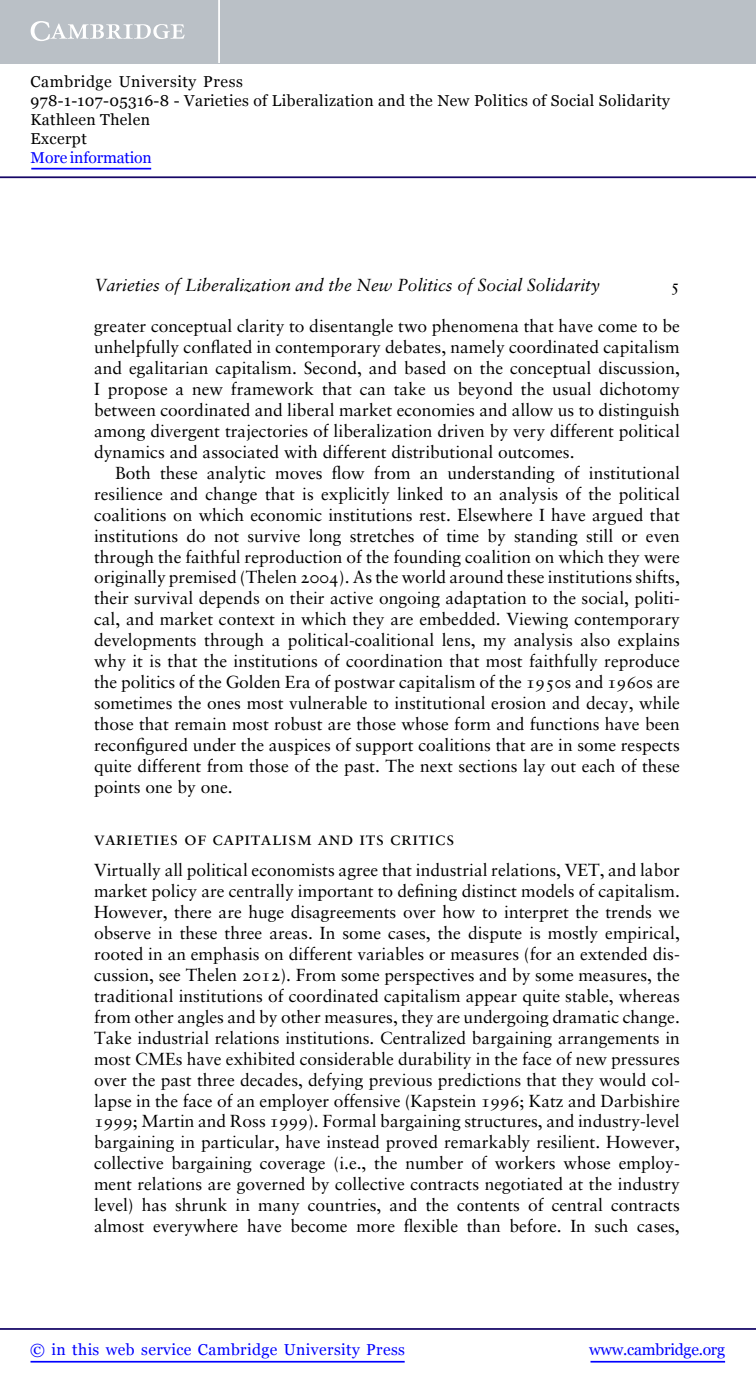
<style>
.page{position:relative;width:756px;height:1388px;background:#fff}
.page>*{position:absolute;margin:0;border:0;box-sizing:border-box;transform-origin:0 0}
.t1{font:19.25px "Sabon Roman SC";letter-spacing:.015em;color:#000}
.t2{font:17.5px/21px "Sabon";color:#000;text-align:justify}
.t3{font:17.5px "Sabon Italic Os F";color:#000}
.t4{font:16.62px "Sabon Roman SC";color:#000}
.t5{font:15.75px/18.9px "Georgia";letter-spacing:.025em;color:#000}
.t6{font:15.75px "Georgia";letter-spacing:.025em;color:#00f}
.t7{font:15.75px "Georgia";letter-spacing:-.015em;color:#00f}
.t8{font:15.75px "Georgia";letter-spacing:-.01em;color:#00f}
.s1{font-family:"Sabon Roman SC"}
</style>
<div class="page">
<hr style="left:591px;top:1361px;width:134px;height:1px;background:#00f">
<hr style="left:0;top:1328px;width:756px;height:2px;background:#150666">
<hr style="left:31px;top:1361px;width:374px;height:1px;background:#00f">
<div style="left:0;top:0;width:756px;height:63px;background:#bac0c6"></div>
<svg style="left:31px;top:21px;width:154px;height:20px"></svg>
<hr style="left:218px;top:0;width:2px;height:63px;background:#fff">
<hr style="left:0;top:176px;width:756px;height:2px;background:#150666">
<hr style="left:31px;top:168px;width:120px;height:1px;background:#00f">
<p class="t5" style="left:31px;top:72px;width:641px">Cambridge University Press<br>978-1-107-05316-8 - Varieties of Liberalization and the New Politics of Social Solidarity Kathleen Thelen<br>Excerpt</p>
<p class="t8" style="left:31px;top:148px;width:123px">More information</p>
<p class="t3" style="left:94px;top:277px;width:507px">Varieties of Liberalization and the New Politics of Social Solidarity</p>
<p class="t4" style="left:670px;top:278px;width:11px">5</p>
<p class="t2" style="left:94px;top:317px;width:587px">greater conceptual clarity to disentangle two phenomena that have come to be unhelpfully conflated in contemporary debates, namely coordinated capitalism and egalitarian capitalism. Second, and based on the conceptual discussion, I propose a new framework that can take us beyond the usual dichotomy between coordinated and liberal market economies and allow us to distinguish among divergent trajectories of liberalization driven by very different political dynamics and associated with different distributional outcomes.</p>
<p class="t2" style="left:94px;top:464px;width:587px;text-indent:21px">Both these analytic moves flow from an understanding of institutional resilience and change that is explicitly linked to an analysis of the political coalitions on which economic institutions rest. Elsewhere I have argued that institutions do not survive long stretches of time by standing still or even through the faithful reproduction of the founding coalition on which they were originally premised (Thelen <span class="s1">2004</span>). As the world around these institutions shifts, their survival depends on their active ongoing adaptation to the social, politi&shy;cal, and market context in which they are embedded. Viewing contemporary developments through a political-coalitional lens, my analysis also explains why it is that the institutions of coordination that most faithfully reproduce the politics of the Golden Era of postwar capitalism of the <span class="s1">1950</span>s and <span class="s1">1960</span>s are sometimes the ones most vulnerable to institutional erosion and decay, while those that remain most robust are those whose form and functions have been reconfigured under the auspices of support coalitions that are in some respects quite different from those of the past. The next sections lay out each of these points one by one.</p>
<p class="t1" style="left:94px;top:830px;width:362px">varieties of capitalism and its critics</p>
<p class="t2" style="left:94px;top:861px;width:587px">Virtually all political economists agree that industrial relations, VET, and labor market policy are centrally important to defining distinct models of capitalism.<br>However, there are huge disagreements over how to interpret the trends we observe in these three areas. In some cases, the dispute is mostly empirical, rooted in an emphasis on different variables or measures (for an extended dis&shy;cussion, see Thelen <span class="s1">2012</span>). From some perspectives and by some measures, the traditional institutions of coordinated capitalism appear quite stable, whereas from other angles and by other measures, they are undergoing dramatic change.<br>Take industrial relations institutions. Centralized bargaining arrangements in most CMEs have exhibited considerable durability in the face of new pressures over the past three decades, defying previous predictions that they would col&shy;lapse in the face of an employer offensive (Kapstein <span class="s1">1996</span>; Katz and Darbishire <span class="s1">1999</span>; Martin and Ross <span class="s1">1999</span>). Formal bargaining structures, and industry-level bargaining in particular, have instead proved remarkably resilient. However, collective bargaining coverage (i.e., the number of workers whose employ&shy;ment relations are governed by collective contracts negotiated at the industry level) has shrunk in many countries, and the contents of central contracts almost everywhere have become more flexible than before. In such cases,</p>
<p class="t6" style="left:30px;top:1340px;width:376px">© in this web service Cambridge University Press</p>
<p class="t7" style="left:589px;top:1340px;width:137px">www.cambridge.org</p>
</div>
